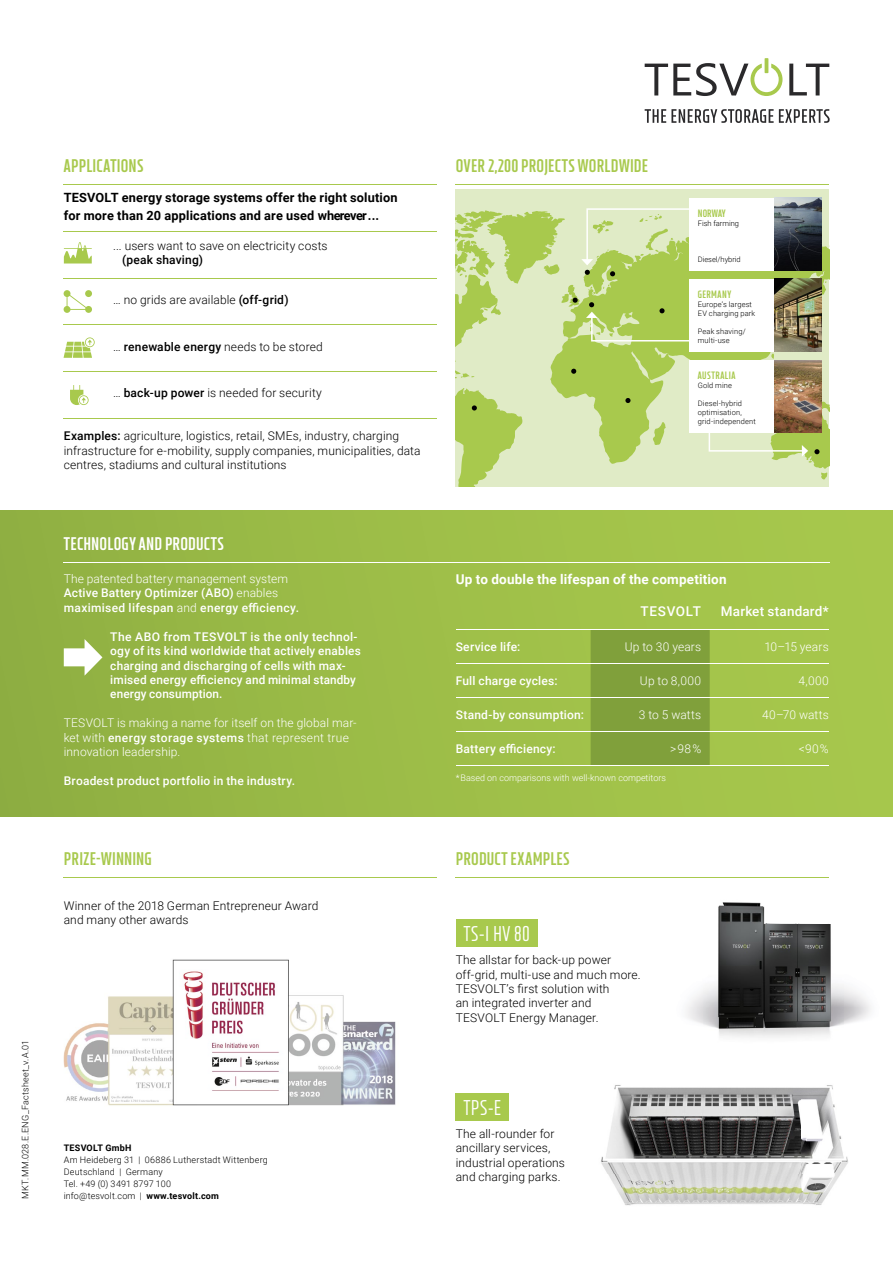
<style>
.page{position:relative;width:893px;height:1263px;background:#fff}
.page>*{position:absolute;margin:0;border:0;box-sizing:border-box;transform-origin:0 0}
.t1{font:500 condensed 21px "XXII Neue Norm";letter-spacing:.015em;color:#fff}
.t2{font:800 condensed 18px "XXII Neue Norm";letter-spacing:.01em;color:#a8c94d}
.t3{font:800 condensed 18px "XXII Neue Norm";letter-spacing:.01em;color:#fff}
.t4{font:700 13.5px "Roboto";letter-spacing:.01em;color:#fff}
.t5{font:500 13.5px "Roboto";letter-spacing:.015em;color:#fff}
.t6{font:500 13.5px "Roboto";letter-spacing:.05em;color:#fff}
.t7{font:700 12.75px/18px "Roboto";letter-spacing:.015em;color:#000}
.t8{font:300 12px/14.4px "Roboto";letter-spacing:.01em;color:#000}
.t9{font:500 12px/14.4px "Roboto";letter-spacing:.015em;color:#fff}
.t10{font:300 12px/14.4px "Roboto";letter-spacing:.01em;color:#fff}
.t11{font:500 12px "Roboto";letter-spacing:.015em;color:#000}
.t12{font:800 condensed 10.5px "XXII Neue Norm";letter-spacing:.04em;color:#a8c94d}
.t13{font:300 9px/12px "Roboto";letter-spacing:.02em;color:#000}
.t14{font:300 9px "Roboto";color:#fff}
.t15{font:700 9px "Roboto";letter-spacing:.025em;color:#000}
.t16{font:300 7.5px/9px "Roboto";letter-spacing:.02em;color:#000}
.t17{font:300 7.5px "Roboto";color:#000}
.s1{font-weight:500}
.s2{font-weight:300}
.s3{font-weight:700}
</style>
<div class="page">
<hr style="left:765px;top:58px;width:3px;height:15px;background:#a8c94d">
<svg style="left:789px;top:64px;width:40px;height:31px"></svg>
<svg style="left:645px;top:109px;width:185px;height:14px"></svg>
<svg style="left:645px;top:63px;width:137px;height:33px"></svg>
<hr style="left:64px;top:184px;width:373px;height:1px;background:#a8c94d">
<hr style="left:64px;top:231px;width:373px;height:1px;background:#a8c94d">
<hr style="left:64px;top:278px;width:373px;height:1px;background:#a8c94d">
<hr style="left:64px;top:324px;width:373px;height:1px;background:#a8c94d">
<hr style="left:64px;top:371px;width:373px;height:1px;background:#a8c94d">
<hr style="left:64px;top:418px;width:373px;height:1px;background:#a8c94d">
<svg style="left:64px;top:242px;width:28px;height:21px"></svg>
<svg style="left:70px;top:385px;width:19px;height:20px"></svg>
<svg style="left:64px;top:337px;width:31px;height:21px"></svg>
<svg style="left:64px;top:290px;width:28px;height:23px"></svg>
<div style="left:0;top:510px;width:893px;height:306px;background:linear-gradient(to right,#90b042,#a9ca4d)"></div>
<svg style="left:64px;top:639px;width:38px;height:37px"></svg>
<div style="left:456px;top:190px;width:373px;height:297px;background:#e0ebc6"></div>
<svg style="left:456px;top:208px;width:373px;height:279px"></svg>
<div style="left:689px;top:198px;width:132px;height:72px;background:#fff"></div>
<img style="left:774px;top:198px;width:47px;height:72px">
<div style="left:689px;top:360px;width:132px;height:73px;background:#fff"></div>
<img style="left:774px;top:360px;width:47px;height:73px">
<hr style="left:64px;top:877px;width:373px;height:1px;background:#a8c94d">
<hr style="left:456px;top:877px;width:373px;height:1px;background:#a8c94d">
<div style="left:591px;top:630px;width:119px;height:135px;background:#80a03b"></div>
<hr style="left:456px;top:629px;width:135px;height:1px;background:#fff">
<hr style="left:591px;top:629px;width:119px;height:1px;background:#fff">
<hr style="left:710px;top:629px;width:119px;height:1px;background:#fff">
<hr style="left:456px;top:663px;width:135px;height:1px;background:#fff">
<hr style="left:591px;top:663px;width:119px;height:1px;background:#fff">
<hr style="left:710px;top:663px;width:119px;height:1px;background:#fff">
<hr style="left:456px;top:697px;width:135px;height:1px;background:#fff">
<hr style="left:591px;top:697px;width:119px;height:1px;background:#fff">
<hr style="left:710px;top:697px;width:119px;height:1px;background:#fff">
<hr style="left:456px;top:731px;width:135px;height:1px;background:#fff">
<hr style="left:591px;top:731px;width:119px;height:1px;background:#fff">
<hr style="left:710px;top:731px;width:119px;height:1px;background:#fff">
<hr style="left:456px;top:765px;width:135px;height:1px;background:#fff">
<hr style="left:591px;top:765px;width:119px;height:1px;background:#fff">
<hr style="left:710px;top:765px;width:119px;height:1px;background:#fff">
<img style="left:601px;top:1085px;width:247px;height:121px">
<img style="left:687px;top:902px;width:184px;height:136px">
<div style="left:456px;top:919px;width:81px;height:27px;background:#a8c94d"></div>
<div style="left:456px;top:1093px;width:53px;height:27px;background:#a8c94d"></div>
<hr style="left:456px;top:184px;width:373px;height:1px;background:#a8c94d">
<img style="left:63px;top:959px;width:333px;height:147px">
<hr style="left:64px;top:562px;width:766px;height:1px;background:#fff">
<div style="left:689px;top:279px;width:132px;height:73px;background:#fff"></div>
<img style="left:774px;top:279px;width:47px;height:73px">
<p class="t13" style="left:19px;top:1199px;width:161px;rotate:-90deg">MKT.MM.028.E.ENG_Factsheet_v.A.01</p>
<h2 class="t2" style="left:64px;top:155px;width:81px">APPLICATIONS</h2>
<p class="t7" style="left:64px;top:188px;width:335px">TESVOLT energy storage systems offer the right solution for more than 20 applications and are used wherever ...</p>
<p class="t8" style="left:113px;top:238px;width:216px">... users want to save on electricity costs</p>
<p class="t11" style="left:122px;top:252px;width:83px">(peak shaving)</p>
<p class="t8" style="left:113px;top:292px;width:177px">… no grids are available <span class="s1">(off-grid)</span></p>
<p class="t8" style="left:113px;top:339px;width:211px">… <span class="s1">renewable energy</span> needs to be stored</p>
<p class="t8" style="left:113px;top:385px;width:210px">… <span class="s1">back-up power</span> is needed for security</p>
<p class="t8" style="left:64px;top:428px;width:358px"><span class="s1">Examples:</span> agriculture, logistics, retail, SMEs, industry, charging infrastructure for e-mobility, supply companies, municipalities, data centres, stadiums and cultural institutions</p>
<h2 class="t3" style="left:64px;top:533px;width:162px">TECHNOLOGY AND PRODUCTS</h2>
<p class="t9" style="left:64px;top:571px;width:237px"><span class="s2">The patented battery management system<br></span>Active Battery Optimizer (ABO) <span class="s2">enables </span>maximised lifespan <span class="s2">and</span> energy efficiency.</p>
<p class="t9" style="left:110px;top:629px;width:252px">The ABO from TESVOLT is the only technol&shy;ogy of its kind worldwide that actively enables charging and discharging of cells with max&shy;imised energy efficiency and minimal standby energy consumption.</p>
<p class="t10" style="left:64px;top:715px;width:294px">TESVOLT is making a name for itself on the global mar&shy;ket with <span class="s1">energy storage systems</span> that represent true innovation leadership.</p>
<p class="t9" style="left:64px;top:773px;width:233px">Broadest product portfolio in the industry.</p>
<h2 class="t2" style="left:456px;top:155px;width:194px">OVER 2,200 PROJECTS WORLDWIDE</h2>
<p class="t12" style="left:698px;top:207px;width:29px">NORWAY</p>
<p class="t17" style="left:698px;top:218px;width:43px">Fish farming</p>
<p class="t17" style="left:698px;top:254px;width:45px">Diesel/hybrid</p>
<p class="t12" style="left:698px;top:288px;width:35px">GERMANY</p>
<p class="t16" style="left:698px;top:299px;width:59px">Europe’s largest<br>EV charging park</p>
<p class="t16" style="left:698px;top:326px;width:49px">Peak shaving/ multi-use</p>
<p class="t12" style="left:698px;top:369px;width:39px">AUSTRALIA</p>
<p class="t16" style="left:698px;top:380px;width:36px">Gold mine</p>
<p class="t16" style="left:698px;top:398px;width:60px">Diesel-hybrid optimisation, grid-independent</p>
<p class="t4" style="left:456px;top:570px;width:272px">Up to double the lifespan of the competition</p>
<p class="t6" style="left:641px;top:602px;width:62px">TESVOLT</p>
<p class="t5" style="left:721px;top:602px;width:109px">Market standard*</p>
<p class="t9" style="left:456px;top:639px;width:66px">Service life:</p>
<p class="t10" style="left:625px;top:639px;width:78px">Up to 30 years</p>
<p class="t10" style="left:764px;top:639px;width:66px">10–15 years</p>
<p class="t9" style="left:456px;top:673px;width:103px">Full charge cycles:</p>
<p class="t10" style="left:640px;top:673px;width:63px">Up to 8,000</p>
<p class="t10" style="left:798px;top:673px;width:32px">4,000</p>
<p class="t9" style="left:456px;top:707px;width:130px">Stand-by consumption:</p>
<p class="t10" style="left:639px;top:707px;width:64px">3 to 5 watts</p>
<p class="t10" style="left:762px;top:707px;width:68px">40–70 watts</p>
<p class="t9" style="left:456px;top:741px;width:101px">Battery efficiency:</p>
<p class="t10" style="left:670px;top:741px;width:33px">&gt; 98 %</p>
<p class="t10" style="left:799px;top:741px;width:32px">&lt;90 %</p>
<p class="t14" style="left:456px;top:771px;width:212px">* Based on comparisons with well-known competitors</p>
<h2 class="t2" style="left:64px;top:848px;width:90px">PRIZE-WINNING</h2>
<h2 class="t2" style="left:456px;top:848px;width:115px">PRODUCT EXAMPLES</h2>
<p class="t8" style="left:64px;top:898px;width:256px">Winner of the 2018 German Entrepreneur Award and many other awards</p>
<p class="t15" style="left:64px;top:1142px;width:69px">TESVOLT GmbH</p>
<p class="t13" style="left:64px;top:1154px;width:206px">Am Heideberg 31 | 06886 Lutherstadt Wittenberg<br>Deutschland | Germany<br>Tel. +49 (0) 3491 8797 100</p>
<p class="t13" style="left:64px;top:1190px;width:157px">info@tesvolt.com | <span class="s3">www.tesvolt.com</span></p>
<h1 class="t1" style="left:463px;top:921px;width:68px">TS-I HV 80</h1>
<p class="t8" style="left:456px;top:952px;width:187px">The allstar for back-up power off-grid, multi-use and much more.<br>TESVOLT’s first solution with<br>an integrated inverter and<br>TESVOLT Energy Manager.</p>
<h1 class="t1" style="left:463px;top:1095px;width:39px">TPS-E</h1>
<p class="t8" style="left:456px;top:1126px;width:111px">The all-rounder for ancillary services, industrial operations and charging parks.</p>
</div>
